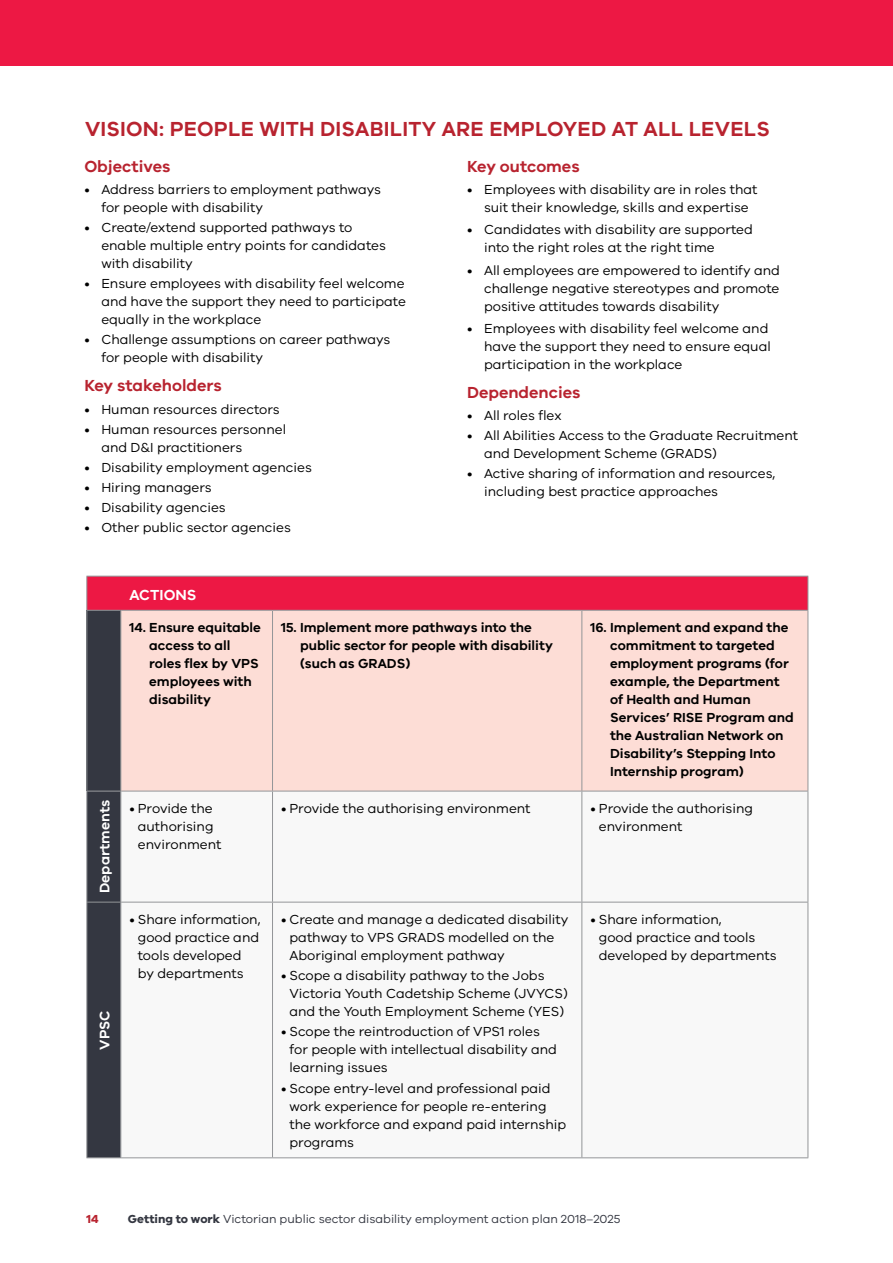
<style>
.page{position:relative;width:893px;height:1263px;background:#fff}
.page>*{position:absolute;margin:0;border:0;box-sizing:border-box;transform-origin:0 0}
.t1{font:600 21px "VIC";letter-spacing:.01em;color:#b8232f}
.t2{font:600 16.5px "VIC";color:#b8232f}
.VPSC_table_heading{font:600 15px "VIC";color:#fff}
.Table_Heading_2{font:600 14.25px "VIC";color:#fff}
.t3{font:13.5px/18px "VIC";color:#000}
.Table_Body{font:600 13.5px/18px "VIC";color:#000}
.t4{font:12px "VIC";color:#343741}
.t5{font:700 12px "VIC";color:#b8232f}
.s1{font-weight:700}
</style>
<div class="page">
<div style="left:0;top:0;width:893px;height:66px;background:#ed1844"></div>
<div style="left:87px;top:577px;width:721px;height:33px;background:#ed1844"></div>
<div style="left:87px;top:610px;width:34px;height:181px;background:#343741"></div>
<div style="left:121px;top:611px;width:687px;height:180px;background:#fdddd6"></div>
<svg style="left:87px;top:792px;width:33px;height:365px;background:#373a43"></svg>
<svg style="left:121px;top:792px;width:687px;height:365px"></svg>
<hr style="left:86px;top:576px;width:35px;height:1px;background:#939598">
<hr style="left:86px;top:576px;width:1px;height:34px;background:#939598">
<hr style="left:121px;top:576px;width:152px;height:1px;background:#939598">
<hr style="left:273px;top:576px;width:309px;height:1px;background:#939598">
<hr style="left:582px;top:576px;width:226px;height:1px;background:#939598">
<hr style="left:808px;top:576px;width:1px;height:34px;background:#939598">
<hr style="left:86px;top:610px;width:35px;height:1px;background:#939598">
<hr style="left:86px;top:611px;width:1px;height:180px;background:#939598">
<hr style="left:121px;top:610px;width:152px;height:1px;background:#939598">
<hr style="left:120px;top:611px;width:1px;height:180px;background:#939598">
<hr style="left:273px;top:610px;width:309px;height:1px;background:#939598">
<hr style="left:272px;top:611px;width:1px;height:180px;background:#939598">
<hr style="left:582px;top:610px;width:226px;height:1px;background:#939598">
<hr style="left:581px;top:611px;width:1px;height:180px;background:#939598">
<hr style="left:808px;top:611px;width:1px;height:180px;background:#939598">
<hr style="left:86px;top:791px;width:35px;height:1px;background:#939598">
<hr style="left:86px;top:791px;width:1px;height:111px;background:#939598">
<hr style="left:121px;top:791px;width:152px;height:1px;background:#939598">
<hr style="left:120px;top:791px;width:1px;height:111px;background:#939598">
<hr style="left:273px;top:791px;width:309px;height:1px;background:#939598">
<hr style="left:272px;top:791px;width:1px;height:111px;background:#939598">
<hr style="left:582px;top:791px;width:226px;height:1px;background:#939598">
<hr style="left:581px;top:791px;width:1px;height:111px;background:#939598">
<hr style="left:808px;top:791px;width:1px;height:111px;background:#939598">
<hr style="left:86px;top:902px;width:35px;height:1px;background:#939598">
<hr style="left:86px;top:902px;width:1px;height:255px;background:#939598">
<hr style="left:121px;top:902px;width:152px;height:1px;background:#939598">
<hr style="left:120px;top:902px;width:1px;height:255px;background:#939598">
<hr style="left:273px;top:902px;width:309px;height:1px;background:#939598">
<hr style="left:272px;top:902px;width:1px;height:255px;background:#939598">
<hr style="left:582px;top:902px;width:226px;height:1px;background:#939598">
<hr style="left:581px;top:902px;width:1px;height:255px;background:#939598">
<hr style="left:808px;top:902px;width:1px;height:255px;background:#939598">
<hr style="left:86px;top:1157px;width:35px;height:1px;background:#939598">
<hr style="left:121px;top:1157px;width:152px;height:1px;background:#939598">
<hr style="left:273px;top:1157px;width:309px;height:1px;background:#939598">
<hr style="left:582px;top:1157px;width:226px;height:1px;background:#939598">
<h4 class="t1" style="left:85px;top:116px;width:686px">VISION: PEOPLE WITH DISABILITY ARE EMPLOYED AT ALL LEVELS</h4>
<h5 class="t2" style="left:84px;top:156px;width:88px">Objectives</h5>
<p class="t3" style="left:101px;top:180px;width:281px;text-indent:-17px">• Address barriers to employment pathways for people with disability</p>
<p class="t3" style="left:101px;top:218px;width:286px;text-indent:-17px">• Create/extend supported pathways to enable multiple entry points for candidates with disability</p>
<p class="t3" style="left:101px;top:274px;width:306px;text-align:justify;text-indent:-17px">• Ensure employees with disability feel welcome and have the support they need to participate equally in the workplace</p>
<p class="t3" style="left:101px;top:330px;width:290px;text-indent:-17px">• Challenge assumptions on career pathways for people with disability</p>
<h5 class="t2" style="left:84px;top:376px;width:139px">Key stakeholders</h5>
<p class="t3" style="left:84px;top:400px;width:197px">• Human resources directors</p>
<p class="t3" style="left:101px;top:420px;width:186px;text-indent:-17px">• Human resources personnel and D&amp;I practitioners</p>
<p class="t3" style="left:84px;top:458px;width:229px">• Disability employment agencies</p>
<p class="t3" style="left:84px;top:478px;width:129px">• Hiring managers</p>
<p class="t3" style="left:84px;top:498px;width:143px">• Disability agencies</p>
<p class="t3" style="left:84px;top:518px;width:208px">• Other public sector agencies</p>
<h5 class="t2" style="left:467px;top:156px;width:114px">Key outcomes</h5>
<p class="t3" style="left:484px;top:180px;width:275px;text-indent:-17px">• Employees with disability are in roles that suit their knowledge, skills and expertise</p>
<p class="t3" style="left:484px;top:220px;width:270px;text-indent:-17px">• Candidates with disability are supported into the right roles at the right time</p>
<p class="t3" style="left:484px;top:261px;width:297px;text-align:justify;text-indent:-17px">• All employees are empowered to identify and challenge negative stereotypes and promote positive attitudes towards disability</p>
<p class="t3" style="left:484px;top:319px;width:288px;text-indent:-17px">• Employees with disability feel welcome and have the support they need to ensure equal participation in the workplace</p>
<h5 class="t2" style="left:467px;top:382px;width:115px">Dependencies</h5>
<p class="t3" style="left:467px;top:406px;width:96px">• All roles flex</p>
<p class="t3" style="left:484px;top:426px;width:315px;text-indent:-17px">• All Abilities Access to the Graduate Recruitment and Development Scheme (GRADS)</p>
<p class="t3" style="left:484px;top:464px;width:293px;text-indent:-17px">• Active sharing of information and resources, including best practice approaches</p>
<p class="VPSC_table_heading" style="left:129px;top:585px;width:69px">ACTIONS</p>
<p class="Table_Body" style="left:149px;top:618px;width:113px;text-indent:-20px">14. Ensure equitable access to all roles flex by VPS employees with disability</p>
<p class="Table_Body" style="left:300px;top:618px;width:254px;text-indent:-19px">15. Implement more pathways into the public sector for people with disability (such as GRADS)</p>
<p class="Table_Body" style="left:610px;top:618px;width:185px;text-indent:-20px">16. Implement and expand the commitment to targeted employment programs (for example, the Department of Health and Human<br>Services’ RISE Program and the Australian Network on<br>Disability’s Stepping Into<br>Internship program)</p>
<p class="Table_Heading_2" style="left:96px;top:893px;width:94px;rotate:-90deg">Departments</p>
<p class="t3" style="left:138px;top:799px;width:85px;text-indent:-9px">• Provide the authorising environment</p>
<p class="t3" style="left:281px;top:799px;width:251px">• Provide the authorising environment</p>
<p class="t3" style="left:599px;top:799px;width:156px;text-indent:-9px">• Provide the authorising environment</p>
<p class="Table_Heading_2" style="left:96px;top:1050px;width:41px;rotate:-90deg">VPSC</p>
<p class="t3" style="left:138px;top:910px;width:124px;text-indent:-9px">• Share information, good practice and tools developed by departments</p>
<p class="t3" style="left:290px;top:910px;width:280px;text-indent:-9px">• Create and manage a dedicated disability pathway to VPS GRADS modelled on the<br>Aboriginal employment pathway</p>
<p class="t3" style="left:290px;top:966px;width:280px;text-indent:-9px">• Scope a disability pathway to the Jobs<br>Victoria Youth Cadetship Scheme (JVYCS) and the Youth Employment Scheme (YES)</p>
<p class="t3" style="left:290px;top:1022px;width:269px;text-indent:-9px">• Scope the reintroduction of VPS1 roles for people with intellectual disability and learning issues</p>
<p class="t3" style="left:290px;top:1078px;width:278px;text-indent:-9px">• Scope entry-level and professional paid work experience for people re-entering the workforce and expand paid internship programs</p>
<p class="t3" style="left:599px;top:910px;width:179px;text-indent:-9px">• Share information,<br>good practice and tools developed by departments</p>
<p class="t5" style="left:86px;top:1211px;width:14px">14</p>
<p class="t4" style="left:128px;top:1211px;width:494px"><span class="s1">Getting to work</span> Victorian public sector disability employment action plan 2018–2025</p>
</div>
